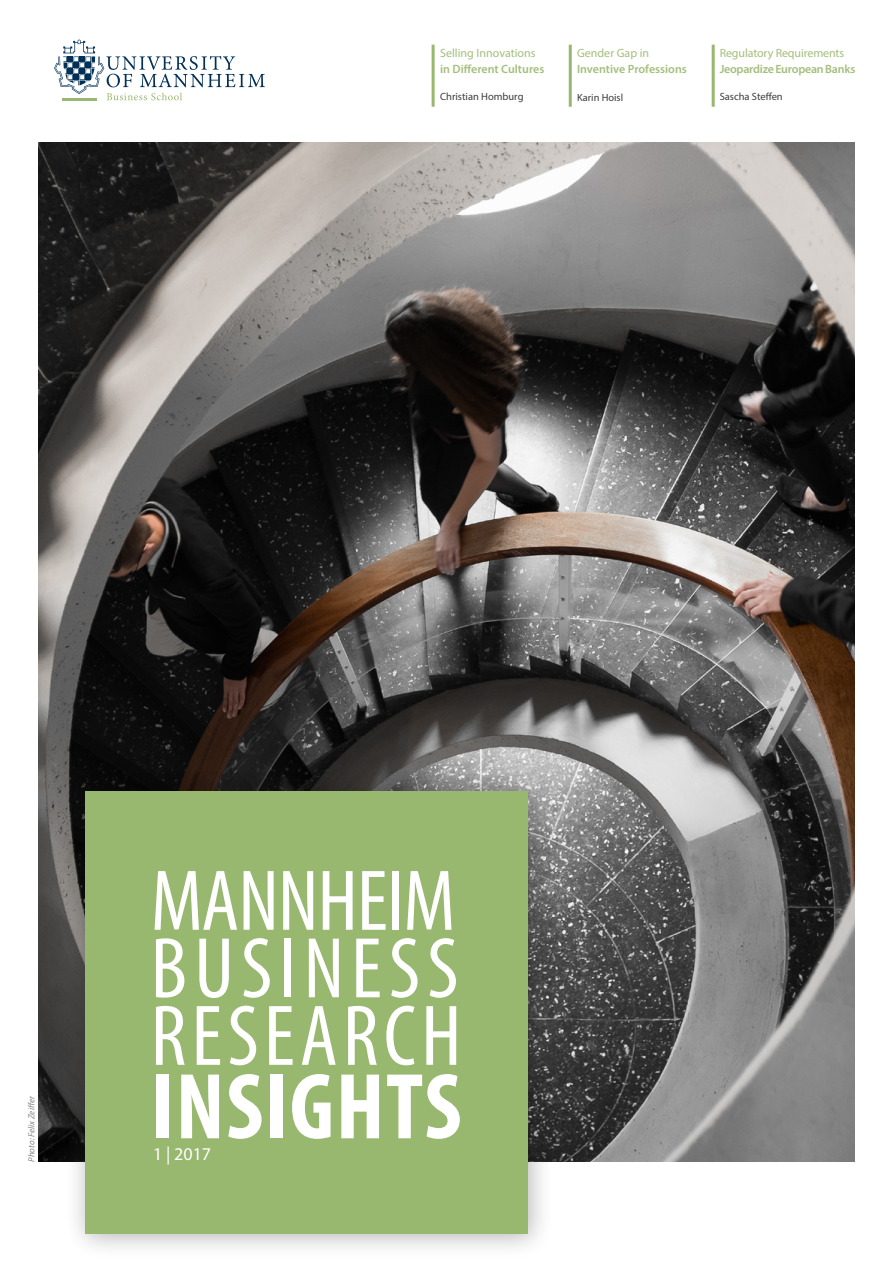
<style>
.page{position:relative;width:893px;height:1263px;background:#fff}
.page>*{position:absolute;margin:0;border:0;box-sizing:border-box;transform-origin:0 0}
.t1{font:700 condensed 94.5px "Myriad Pro";letter-spacing:.015em;color:#fff}
.t2{font:condensed 87px/67.5px "Myriad Pro";letter-spacing:.06em;color:#fff;text-align:justify}
.t3{font:18px "Myriad Pro";color:#fff}
.t4{font:600 12px "Myriad Pro";letter-spacing:-.01em;color:#a4be7d}
.t5{font:12px "Myriad Pro";color:#a4be7d}
.t6{font:10.5px "Myriad Pro";color:#3c3c3b}
.t7{font:10.35px "Myriad Pro";color:#3c3c3b}
.t8{font:italic 9px "Myriad Pro";color:#878787}
</style>
<div class="page">
<img style="left:38px;top:142px;width:817px;height:1020px">
<div style="left:64px;top:770px;width:490px;height:490px;background:#000;opacity:.3"></div>
<div style="left:85px;top:791px;width:442px;height:442px;background:#98b76f"></div>
<hr style="left:432px;top:45px;width:3px;height:62px;background:#98b76f">
<hr style="left:569px;top:45px;width:3px;height:62px;background:#98b76f">
<hr style="left:712px;top:45px;width:3px;height:62px;background:#98b76f">
<svg style="left:54px;top:40px;width:211px;height:60px"></svg>
<hr style="left:62px;top:98px;width:34px;height:2px;background:#98b76f">
<p class="t5" style="left:440px;top:46px;width:97px">Selling Innovations</p>
<p class="t4" style="left:440px;top:62px;width:106px">in Different Cultures</p>
<p class="t6" style="left:440px;top:90px;width:85px">Christian Homburg</p>
<p class="t5" style="left:577px;top:46px;width:74px">Gender Gap in</p>
<p class="t4" style="left:577px;top:62px;width:111px">Inventive Professions</p>
<p class="t7" style="left:577px;top:91px;width:48px">Karin Hoisl</p>
<p class="t5" style="left:720px;top:46px;width:126px">Regulatory Requirements</p>
<p class="t4" style="left:720px;top:62px;width:137px">Jeopardize European Banks</p>
<p class="t6" style="left:720px;top:90px;width:65px">Sascha Steffen</p>
<p class="t8" style="left:26px;top:1162px;width:67px;rotate:-90deg">Photo: Felix Zeiffer</p>
<h2 class="t2" style="left:151px;top:866px;width:312px">MANNHEIM BUSINESS RESEARCH</h2>
<h1 class="t1" style="left:151px;top:1048px;width:312px">INSIGHTS</h1>
<h3 class="t3" style="left:153px;top:1142px;width:60px">1 | 2017</h3>
</div>
